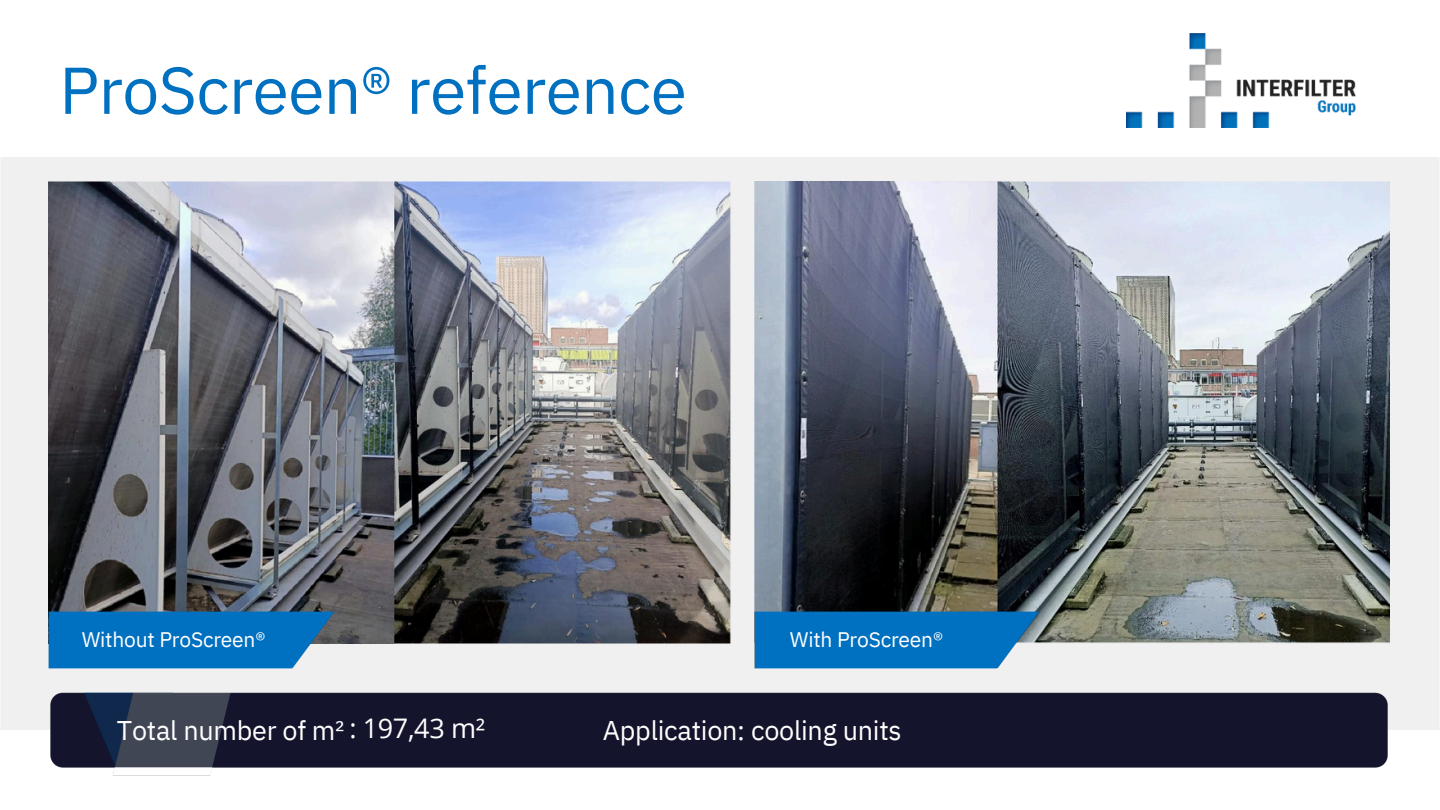
<style>
.page{position:relative;width:1440px;height:810px;background:#fff}
.page>*{position:absolute;margin:0;border:0;box-sizing:border-box;transform-origin:0 0}
.t1{font:66.15px "IBM Plex Sans";letter-spacing:-.01em;color:#0070c0}
.t2{font:27px "IBM Plex Sans";letter-spacing:-.01em;color:#fff}
.t3{font:21px "IBM Plex Sans";letter-spacing:-.01em;color:#fff}
.s1{font-family:"Open Sans"}
</style>
<div class="page">
<div style="left:1px;top:158px;width:1438px;height:571px;background:#f0f0f0"></div>
<img style="left:48px;top:181px;width:1341px;height:463px">
<img style="left:41px;top:686px;width:1357px;height:90px">
<img style="left:41px;top:604px;width:301px;height:71px">
<img style="left:1126px;top:33px;width:230px;height:95px">
<img style="left:746px;top:604px;width:302px;height:71px">
<p class="t1" style="left:59px;top:46px;width:629px">ProScreen® reference</p>
<p class="t3" style="left:82px;top:625px;width:185px">Without ProScreen®</p>
<p class="t3" style="left:790px;top:626px;width:155px">With ProScreen®</p>
<p class="t2" style="left:117px;top:712px;width:370px">Total number of m² <span class="s1">: 197,43 m²</span></p>
<h2 class="t2" style="left:603px;top:712px;width:300px">Application: cooling units</h2>
</div>
